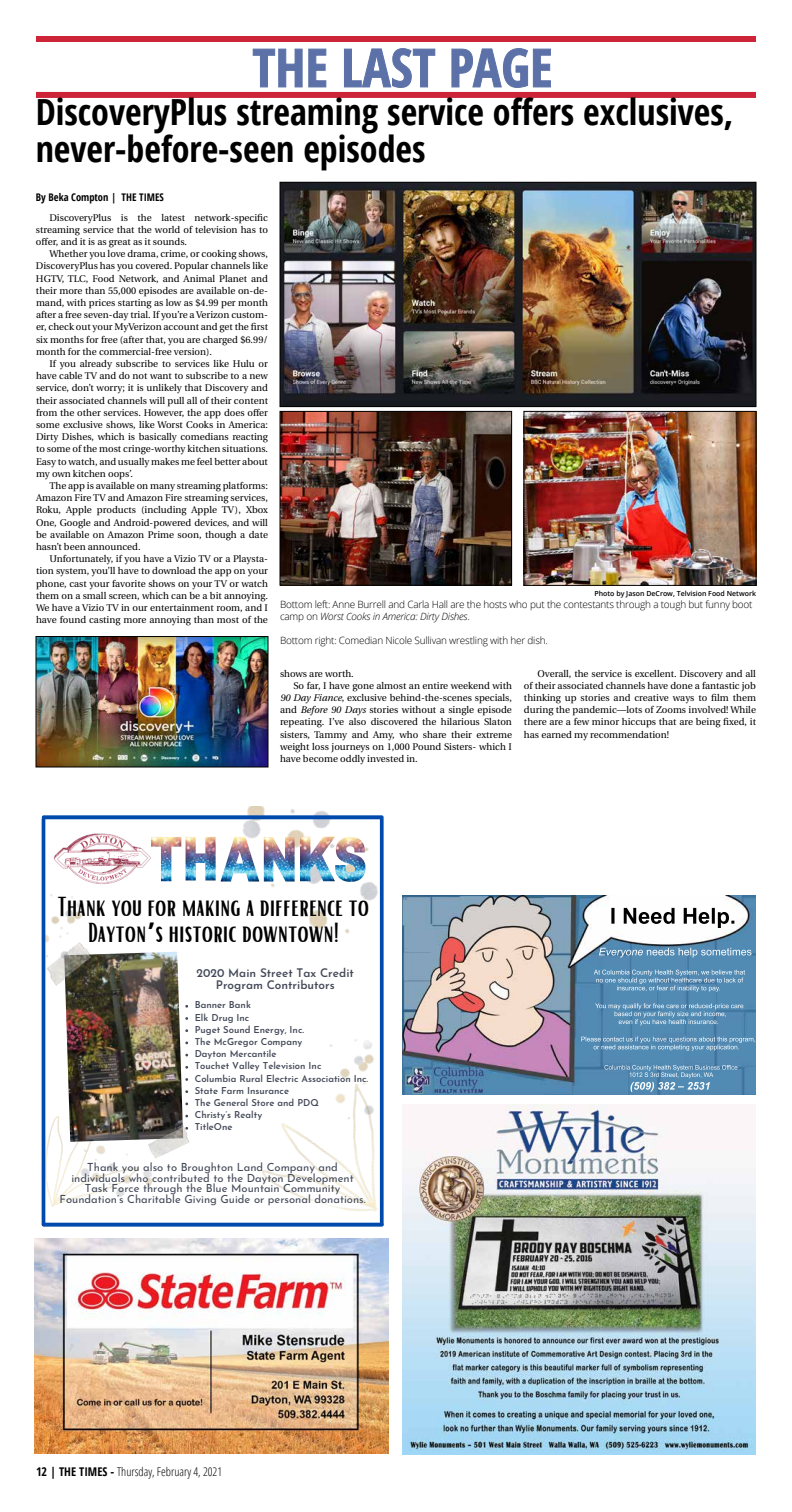
<style>
.page{position:relative;width:792px;height:1512px;background:#fff}
.page>*{position:absolute;margin:0;border:0;box-sizing:border-box;transform-origin:0 0}
.t1{font:700 condensed 53px "Open Sans";color:#5b71a7}
.t2{font:700 condensed 36px/37px "Open Sans";color:#000}
.t3{font:26.7px/26.3px "Bright";color:#000;text-align:center}
.t4{font:300 condensed 12px "Open Sans";color:#000}
.t5{font:600 11.8px/11.5px "Josefin Sans";color:#434958;text-align:center}
.t6{font:11.2px/10.5px "Josefin Sans";color:#434958;text-align:center}
.t7{font:700 condensed 10.5px "Open Sans";color:#000}
.t8{font:300 10px/12px "Open Sans";letter-spacing:-.02em;color:#000}
.t9{font:9.7px/12.2px "Heuristica";color:#000;text-align:justify}
.t10{font:600 9.5px/12.2px "Josefin Sans";color:#434958}
.t11{font:600 7px "Open Sans";color:#000}
.s1{font-style:italic}
.s2{font-family:"Noto Sans Gurmukhi";font-weight:700}
.s3{font-weight:700}
</style>
<div class="page">
<div style="left:36px;top:36px;width:720px;height:6px;background:#cd2438"></div>
<div style="left:36px;top:92px;width:720px;height:6px;background:#cd2438"></div>
<svg style="left:252px;top:48px;width:75px;height:40px"></svg>
<svg style="left:344px;top:48px;width:92px;height:40px"></svg>
<svg style="left:451px;top:48px;width:100px;height:40px"></svg>
<img style="left:402px;top:896px;width:354px;height:198px">
<img style="left:35px;top:1239px;width:354px;height:214px">
<img style="left:402px;top:1104px;width:354px;height:350px">
<img style="left:197px;top:806px;width:187px;height:168px">
<img style="left:138px;top:1167px;width:15px;height:20px">
<img style="left:46px;top:1117px;width:92px;height:89px">
<img style="left:329px;top:1019px;width:51px;height:47px">
<img style="left:262px;top:1066px;width:118px;height:152px">
<img style="left:64px;top:952px;width:119px;height:190px">
<img style="left:45px;top:974px;width:50px;height:12px">
<img style="left:145px;top:1124px;width:44px;height:35px">
<img style="left:41px;top:878px;width:65px;height:96px">
<img style="left:151px;top:837px;width:30px;height:44px">
<img style="left:186px;top:837px;width:30px;height:43px">
<img style="left:221px;top:837px;width:38px;height:45px">
<img style="left:264px;top:837px;width:31px;height:45px">
<img style="left:300px;top:837px;width:65px;height:45px">
<img style="left:53px;top:833px;width:98px;height:56px">
<svg style="left:44px;top:1223px;width:338px;height:4px"></svg>
<svg style="left:44px;top:815px;width:338px;height:4px"></svg>
<svg style="left:380px;top:819px;width:4px;height:405px;background:#185ab4"></svg>
<hr style="left:42px;top:819px;width:3px;height:405px;background:#004aad">
<img style="left:38px;top:638px;width:228px;height:127px">
<div style="left:36px;top:636px;width:232px;height:131px;border:1px solid #000"></div>
<img style="left:282px;top:413px;width:228px;height:170px">
<div style="left:280px;top:411px;width:232px;height:174px;border:1px solid #000"></div>
<img style="left:282px;top:184px;width:472px;height:221px">
<div style="left:280px;top:182px;width:476px;height:225px;border:1px solid #000"></div>
<img style="left:526px;top:413px;width:228px;height:171px">
<div style="left:524px;top:411px;width:232px;height:175px;border:1px solid #000"></div>
<h1 class="t1" style="left:252px;top:31px;width:302px">THE LAST PAGE</h1>
<h2 class="t2" style="left:36px;top:93px;width:700px">DiscoveryPlus streaming service offers exclusives, never-before-seen episodes</h2>
<p class="t7" style="left:36px;top:190px;width:129px">By Beka Compton | THE TIMES</p>
<p class="t9" style="left:36px;top:211px;width:234px;text-indent:14px">DiscoveryPlus is the latest network-specific streaming service that the world of television has to offer, and it is as great as it sounds.</p>
<p class="t9" style="left:36px;top:248px;width:234px;text-indent:14px">Whether you love drama, crime, or cooking shows, DiscoveryPlus has you covered. Popular channels like HGTV, TLC, Food Network, and Animal Planet and their more than 55,000 episodes are available on-de&shy;mand, with prices starting as low as $4.99 per month after a free seven-day trial. If you’re a Verizon custom&shy;er, check out your MyVerizon account and get the first six months for free (after that, you are charged $6.99/ month for the commercial-free version).</p>
<p class="t9" style="left:36px;top:358px;width:234px;text-indent:14px">If you already subscribe to services like Hulu or have cable TV and do not want to subscribe to a new service, don’t worry; it is unlikely that Discovery and their associated channels will pull all of their content from the other services. However, the app does offer some exclusive shows, like Worst Cooks in America:<br>Dirty Dishes, which is basically comedians reacting to some of the most cringe-worthy kitchen situations.<br>Easy to watch, and usually makes me feel better about my own kitchen oops’.</p>
<p class="t9" style="left:36px;top:480px;width:234px;text-indent:14px">The app is available on many streaming platforms:<br>Amazon Fire TV and Amazon Fire streaming services, Roku, Apple products (including Apple TV), Xbox One, Google and Android-powered devices, and will be available on Amazon Prime soon, though a date hasn’t been announced.</p>
<p class="t9" style="left:36px;top:553px;width:234px;text-indent:14px">Unfortunately, if you have a Vizio TV or a Playsta&shy;tion system, you’ll have to download the app on your phone, cast your favorite shows on your TV or watch them on a small screen, which can be a bit annoying.<br>We have a Vizio TV in our entertainment room, and I have found casting more annoying than most of the</p>
<p class="t11" style="left:595px;top:588px;width:163px">Photo by Jason DeCrow, Telvision Food Network</p>
<p class="t8" style="left:280px;top:598px;width:474px">Bottom left: Anne Burrell and Carla Hall are the hosts who put the contestants through a tough but funny boot camp on <span class="s1">Worst Cooks in America: Dirty Dishes</span>.</p>
<p class="t8" style="left:280px;top:634px;width:269px">Bottom right: Comedian Nicole Sullivan wrestling with her dish.</p>
<p class="t9" style="left:280px;top:667px;width:75px">shows are worth.</p>
<p class="t9" style="left:294px;top:679px;width:220px">So far, I have gone almost an entire weekend with</p>
<p class="t9" style="left:280px;top:692px;width:234px"><span class="s1">90 Day Fiance</span>, exclusive behind-the-scenes specials,</p>
<p class="t9" style="left:280px;top:704px;width:233px">and <span class="s1">Before 90 Days</span> stories without a single episode</p>
<p class="t9" style="left:280px;top:716px;width:233px">repeating. I’ve also discovered the hilarious Slaton</p>
<p class="t9" style="left:280px;top:728px;width:233px">sisters, Tammy and Amy, who share their extreme</p>
<p class="t9" style="left:280px;top:740px;width:233px">weight loss journeys on 1,000 Pound Sisters- which I</p>
<p class="t9" style="left:280px;top:753px;width:139px">have become oddly invested in.</p>
<p class="t9" style="left:524px;top:667px;width:234px;text-indent:14px">Overall, the service is excellent. Discovery and all of their associated channels have done a fantastic job thinking up stories and creative ways to film them during the pandemic—lots of Zooms involved! While there are a few minor hiccups that are being fixed, it has earned my recommendation!</p>
<h3 class="t3" style="left:58px;top:892px;width:313px">Thank you for making a difference to<br>Dayton<span class="s2">’</span>s historic downtown!</h3>
<p class="t5" style="left:197px;top:966px;width:159px">2020 Main Street Tax Credit<br>Program Contributors</p>
<p class="t10" style="left:195px;top:998px;width:175px">Banner Bank<br>Elk Drug Inc<br>Puget Sound Energy, Inc.<br>The McGregor Company<br>Dayton Mercantile<br>Touchet Valley Television Inc<br>Columbia Rural Electric Association Inc.<br>State Farm Insurance<br>The General Store and PDQ<br>Christy’s Realty<br>TitleOne</p>
<p class="t6" style="left:60px;top:1161px;width:308px">Thank you also to Broughton Land Company and individuals who contributed to the Dayton Development Task Force through the Blue Mountain Community Foundation’s Charitable Giving Guide or personal donations.</p>
<p class="t4" style="left:36px;top:1464px;width:188px"><span class="s3">12 | THE TIMES -</span> Thursday, February 4, 2021</p>
</div>
